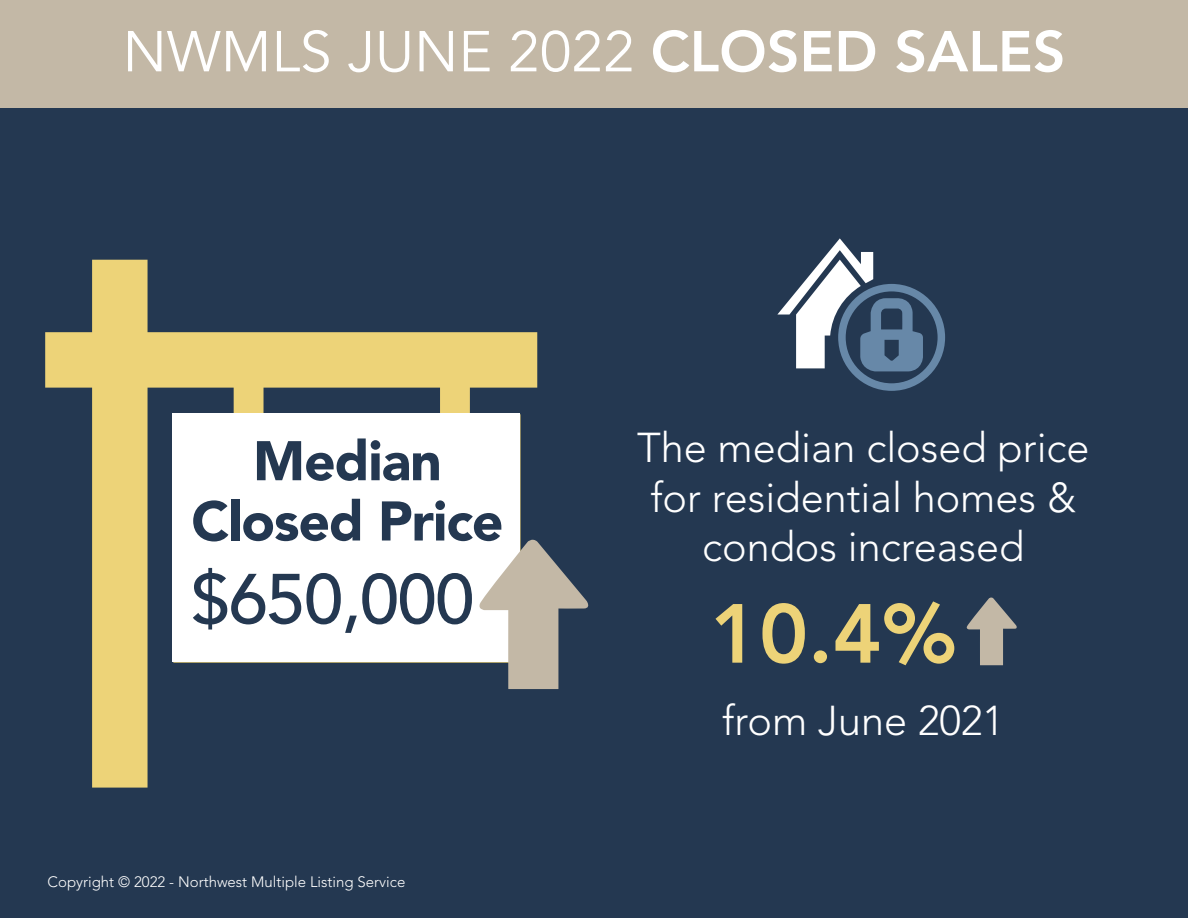
<style>
.page{position:relative;width:1188px;height:918px;background:#fff}
.page>*{position:absolute;margin:0;border:0;box-sizing:border-box;transform-origin:0 0}
.t1{font:800 82.8px "Avenir LT Std";color:#edd378}
.t2{font:500 70.35px "Avenir LT Std";letter-spacing:-.02em;color:#243851}
.t3{font:57px "Avenir LT Std";color:#fff}
.t4{font:900 55.2px/60.3px "Avenir LT Std";letter-spacing:-.02em;color:#243851;text-align:center}
.t5{font:300 41.4px/49.7px "Avenir LT Std";color:#fff;text-align:center}
.t6{font:300 15px "Avenir LT Std";color:#fff}
.s1{font-weight:800}
</style>
<div class="page">
<div style="left:0;top:108px;width:1188px;height:810px;background:#243851"></div>
<svg style="left:45px;top:260px;width:492px;height:528px"></svg>
<div style="left:172px;top:414px;width:348px;height:248px;background:#fff"></div>
<svg style="left:478px;top:537px;width:111px;height:152px"></svg>
<div style="left:0;top:0;width:1188px;height:108px;background:#c3b8a6"></div>
<svg style="left:777px;top:238px;width:168px;height:153px"></svg>
<svg style="left:966px;top:597px;width:51px;height:68px"></svg>
<h3 class="t3" style="left:123px;top:19px;width:944px">NWMLS JUNE 2022 <span class="s1">CLOSED SALES</span></h3>
<h3 class="t4" style="left:191px;top:431px;width:314px">Median<br>Closed Price</h3>
<p class="t5" style="left:637px;top:423px;width:454px">The median closed price for residential homes &amp; condos increased</p>
<h2 class="t2" style="left:191px;top:559px;width:285px">$650,000</h2>
<p class="t6" style="left:48px;top:873px;width:359px">Copyright © 2022 - Northwest Multiple Listing Service</p>
<h1 class="t1" style="left:710px;top:585px;width:248px">10.4%</h1>
<p class="t5" style="left:722px;top:696px;width:283px">from June 2021</p>
</div>
